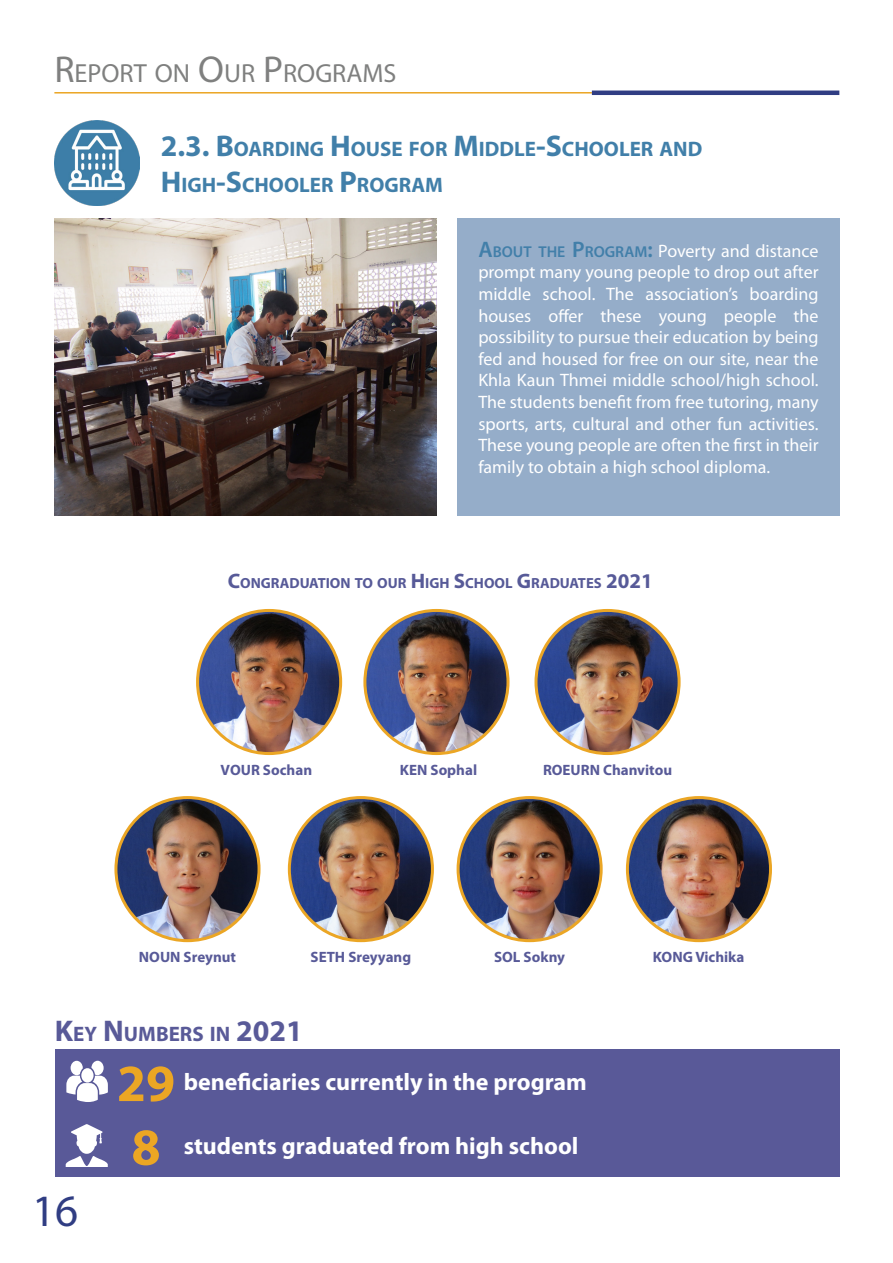
<style>
.page{position:relative;width:893px;height:1263px;background:#fff}
.page>*{position:absolute;margin:0;border:0;box-sizing:border-box;transform-origin:0 0}
.t1{font:45px "Myriad Pro";color:#303d83}
.t2{font:26.25px "Myriad Pro";color:#7f807f}
.t3{font:700 24px "Myriad Pro";color:#fff}
.t4{font:700 21px/36px "Myriad Pro";color:#417fa9}
.t5{font:700 21px "Myriad Pro";color:#595a98}
.t6{font:18px/21.6px "Myriad Pro";color:#fff;text-align:justify}
.t7{font:700 15px "Myriad Pro";color:#585a98}
.t8{font:700 14.7px "Myriad Pro";color:#575a98}
.s1{font-size:37.5px}
.s2{font-size:30px}
.s3{font-weight:600;font-size:22.5px;color:#427fa9}
.s4{font-weight:600;font-size:15.75px;color:#427fa9}
.s5{font-size:21px}
.s6{font-size:52.5px;color:#eba624}
</style>
<div class="page">
<img style="left:54px;top:121px;width:85px;height:85px">
<hr style="left:54px;top:92px;width:538px;height:2px;background:#eba523">
<hr style="left:592px;top:91px;width:247px;height:4px;background:#303d83">
<div style="left:55px;top:1049px;width:785px;height:64px;background:#595998"></div>
<svg style="left:66px;top:1061px;width:42px;height:41px"></svg>
<div style="left:55px;top:1113px;width:784px;height:64px;background:#595998"></div>
<svg style="left:66px;top:1124px;width:42px;height:42px"></svg>
<div style="left:457px;top:218px;width:383px;height:297px;background:#95adc9"></div>
<img style="left:54px;top:218px;width:382px;height:297px">
<img style="left:116px;top:797px;width:143px;height:144px;border-radius:72px">
<div style="left:114px;top:796px;width:147px;height:146px;border:3px solid #eba625;border-radius:50%"></div>
<img style="left:289px;top:797px;width:143px;height:144px;border-radius:72px">
<div style="left:288px;top:796px;width:146px;height:146px;border:3px solid #eba625;border-radius:50%"></div>
<img style="left:627px;top:797px;width:143px;height:144px;border-radius:72px">
<div style="left:626px;top:796px;width:146px;height:146px;border:3px solid #eba625;border-radius:50%"></div>
<img style="left:458px;top:797px;width:143px;height:144px;border-radius:72px">
<div style="left:457px;top:796px;width:146px;height:146px;border:3px solid #eba625;border-radius:50%"></div>
<img style="left:536px;top:610px;width:143px;height:143px;border-radius:72px">
<div style="left:534px;top:609px;width:147px;height:146px;border:3px solid #eba625;border-radius:50%"></div>
<img style="left:198px;top:610px;width:143px;height:143px;border-radius:72px">
<div style="left:196px;top:609px;width:146px;height:146px;border:3px solid #eba625;border-radius:50%"></div>
<img style="left:365px;top:610px;width:143px;height:143px;border-radius:72px">
<div style="left:363px;top:609px;width:146px;height:146px;border:3px solid #eba625;border-radius:50%"></div>
<h2 class="t2" style="left:54px;top:57px;width:341px"><span class="s1">R</span>EPORT ON <span class="s1">O</span>UR <span class="s1">P</span>ROGRAMS</h2>
<p class="t4" style="left:161px;top:131px;width:543px"><span class="s2">2.3. B</span>OARDING <span class="s2">H</span>OUSE FOR <span class="s2">M</span>IDDLE<span class="s2">-S</span>CHOOLER AND<br><span class="s2">H</span>IGH<span class="s2">-S</span>CHOOLER <span class="s2">P</span>ROGRAM</p>
<p class="t6" style="left:478px;top:240px;width:342px"><span class="s3">A</span><span class="s4">BOUT THE</span> <span class="s3">P</span><span class="s4">ROGRAM</span><span class="s3">:</span> Poverty and distance prompt many young people to drop out after middle school. The association’s boarding houses offer these young people the possibility to pursue their education by being fed and housed for free on our site, near the Khla Kaun Thmei middle school/high school.<br>The students benefit from free tutoring, many sports, arts, cultural and other fun activities.<br>These young people are often the first in their family to obtain a high school diploma.</p>
<p class="t8" style="left:228px;top:573px;width:426px"><span class="s5">C</span>ONGRADUATION TO OUR <span class="s5">H</span>IGH <span class="s5">S</span>CHOOL <span class="s5">G</span>RADUATES <span class="s5">2021</span></p>
<p class="t7" style="left:221px;top:760px;width:93px">VOUR Sochan</p>
<p class="t7" style="left:400px;top:760px;width:79px">KEN Sophal</p>
<p class="t7" style="left:543px;top:760px;width:131px">ROEURN Chanvitou</p>
<p class="t7" style="left:139px;top:947px;width:99px">NOUN Sreynut</p>
<p class="t7" style="left:311px;top:947px;width:102px">SETH Sreyyang</p>
<p class="t7" style="left:494px;top:947px;width:73px">SOL Sokny</p>
<p class="t7" style="left:653px;top:947px;width:93px">KONG Vichika</p>
<p class="t5" style="left:55px;top:1020px;width:250px"><span class="s2">K</span>EY <span class="s2">N</span> UMBERS IN <span class="s2">2021</span></p>
<h1 class="t1" style="left:32px;top:1183px;width:48px">16</h1>
<h3 class="t3" style="left:117px;top:1067px;width:471px"><span class="s6">29</span> beneficiaries currently in the program</h3>
<h3 class="t3" style="left:131px;top:1130px;width:448px"><span class="s6">8</span> students graduated from high school</h3>
</div>
